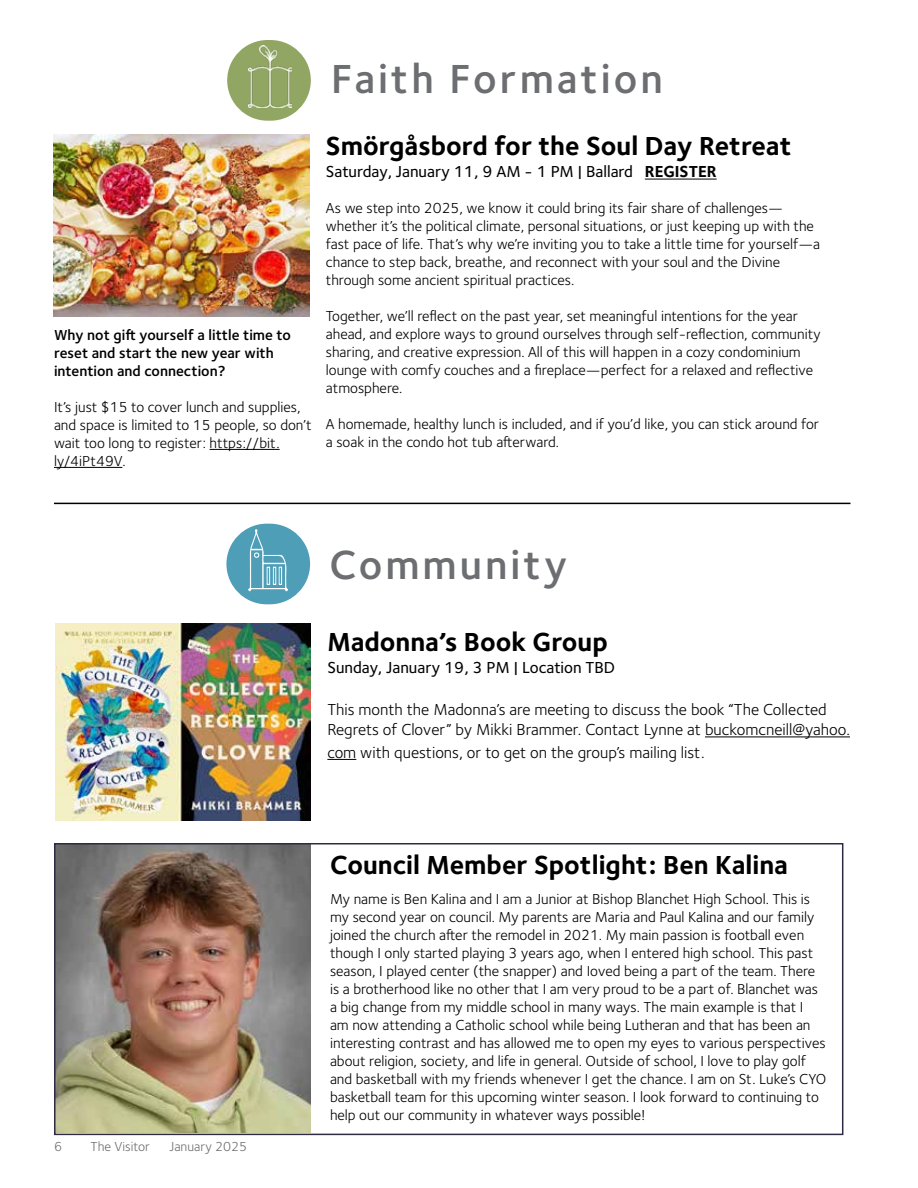
<style>
.page{position:relative;width:918px;height:1188px;background:#fff}
.page>*{position:absolute;margin:0;border:0;box-sizing:border-box;transform-origin:0 0}
.t1{font:600 42px "Foundry Sterling";letter-spacing:.07em;color:#6d6e71}
.t2{font:700 27px "Foundry Sterling";color:#000}
.t3{font:16.5px/19.8px "Foundry Sterling";color:#000}
.t4{font:500 16.5px "Foundry Sterling";color:#000}
.t5{font:15px/18px "Foundry Sterling";color:#000}
.t6{font:600 15px/18px "Foundry Sterling";color:#000}
.t7{font:13.5px "Foundry Sterling";color:#6d6e71}
.s1{font-weight:700}
</style>
<div class="page">
<img style="left:57px;top:846px;width:253px;height:286px">
<div style="left:227px;top:40px;width:84px;height:81px;background:#92a664;border-radius:40px"></div>
<img style="left:249px;top:46px;width:42px;height:62px">
<img style="left:54px;top:135px;width:255px;height:181px">
<hr style="left:645px;top:179px;width:72px;height:1px;background:#000">
<hr style="left:210px;top:449px;width:70px;height:1px;background:#000">
<hr style="left:54px;top:467px;width:68px;height:1px;background:#000">
<div style="left:54px;top:843px;width:789px;height:292px;border:2px solid #2e2a43"></div>
<div style="left:226px;top:524px;width:84px;height:80px;background:#4e9eb8;border-radius:40px"></div>
<svg style="left:248px;top:529px;width:41px;height:63px"></svg>
<hr style="left:705px;top:737px;width:145px;height:1px;background:#000">
<svg style="left:327px;top:759px;width:29px;height:1px"></svg>
<img style="left:56px;top:623px;width:254px;height:197px">
<hr style="left:54px;top:503px;width:796px;height:1px;background:#000">
<h1 class="t1" style="left:331px;top:54px;width:333px">Faith Formation</h1>
<p class="t6" style="left:54px;top:326px;width:238px">Why not gift yourself a little time to reset and start the new year with intention and connection?</p>
<p class="t5" style="left:54px;top:398px;width:259px">It’s just $15 to cover lunch and supplies, and space is limited to 15 people, so don’t wait too long to register: https://bit. ly/4iPt49V.</p>
<h2 class="t2" style="left:326px;top:130px;width:467px">Smörgåsbord for the Soul Day Retreat</h2>
<p class="t4" style="left:326px;top:162px;width:392px">Saturday, January 11, 9 AM - 1 PM | Ballard <span class="s1">REGISTER</span></p>
<p class="t5" style="left:326px;top:200px;width:496px">As we step into 2025, we know it could bring its fair share of challenges— whether it’s the political climate, personal situations, or just keeping up with the fast pace of life. That’s why we’re inviting you to take a little time for yourself—a chance to step back, breathe, and reconnect with your soul and the Divine through some ancient spiritual practices.</p>
<p class="t5" style="left:326px;top:308px;width:496px">Together, we’ll reflect on the past year, set meaningful intentions for the year ahead, and explore ways to ground ourselves through self-reflection, community sharing, and creative expression. All of this will happen in a cozy condominium lounge with comfy couches and a fireplace—perfect for a relaxed and reflective atmosphere.</p>
<p class="t5" style="left:326px;top:416px;width:495px">A homemade, healthy lunch is included, and if you’d like, you can stick around for a soak in the condo hot tub afterward.</p>
<h1 class="t1" style="left:329px;top:540px;width:239px">Community</h1>
<h2 class="t2" style="left:327px;top:625px;width:282px">Madonna’s Book Group</h2>
<p class="t4" style="left:327px;top:658px;width:289px">Sunday, January 19, 3 PM | Location TBD</p>
<p class="t3" style="left:327px;top:700px;width:524px">This month the Madonna’s are meeting to discuss the book “The Collected<br>Regrets of Clover” by Mikki Brammer. Contact Lynne at buckomcneill@yahoo.</p>
<p class="t3" style="left:327px;top:743px;width:379px">com with questions, or to get on the group’s mailing list.</p>
<p class="t7" style="left:54px;top:1139px;width:10px">6</p>
<p class="t7" style="left:91px;top:1139px;width:61px">The Visitor</p>
<p class="t7" style="left:170px;top:1139px;width:79px">January 2025</p>
<h2 class="t2" style="left:330px;top:849px;width:459px">Council Member Spotlight: Ben Kalina</h2>
<p class="t5" style="left:330px;top:890px;width:498px">My name is Ben Kalina and I am a Junior at Bishop Blanchet High School. This is my second year on council. My parents are Maria and Paul Kalina and our family joined the church after the remodel in 2021. My main passion is football even though I only started playing 3 years ago, when I entered high school. This past season, I played center (the snapper) and Ioved being a part of the team. There is a brotherhood like no other that I am very proud to be a part of. Blanchet was a big change from my middle school in many ways. The main example is that I<br>am now attending a Catholic school while being Lutheran and that has been an interesting contrast and has allowed me to open my eyes to various perspectives about religion, society, and life in general. Outside of school, I love to play golf and basketball with my friends whenever I get the chance. I am on St. Luke’s CYO basketball team for this upcoming winter season. I look forward to continuing to help out our community in whatever ways possible!</p>
</div>
